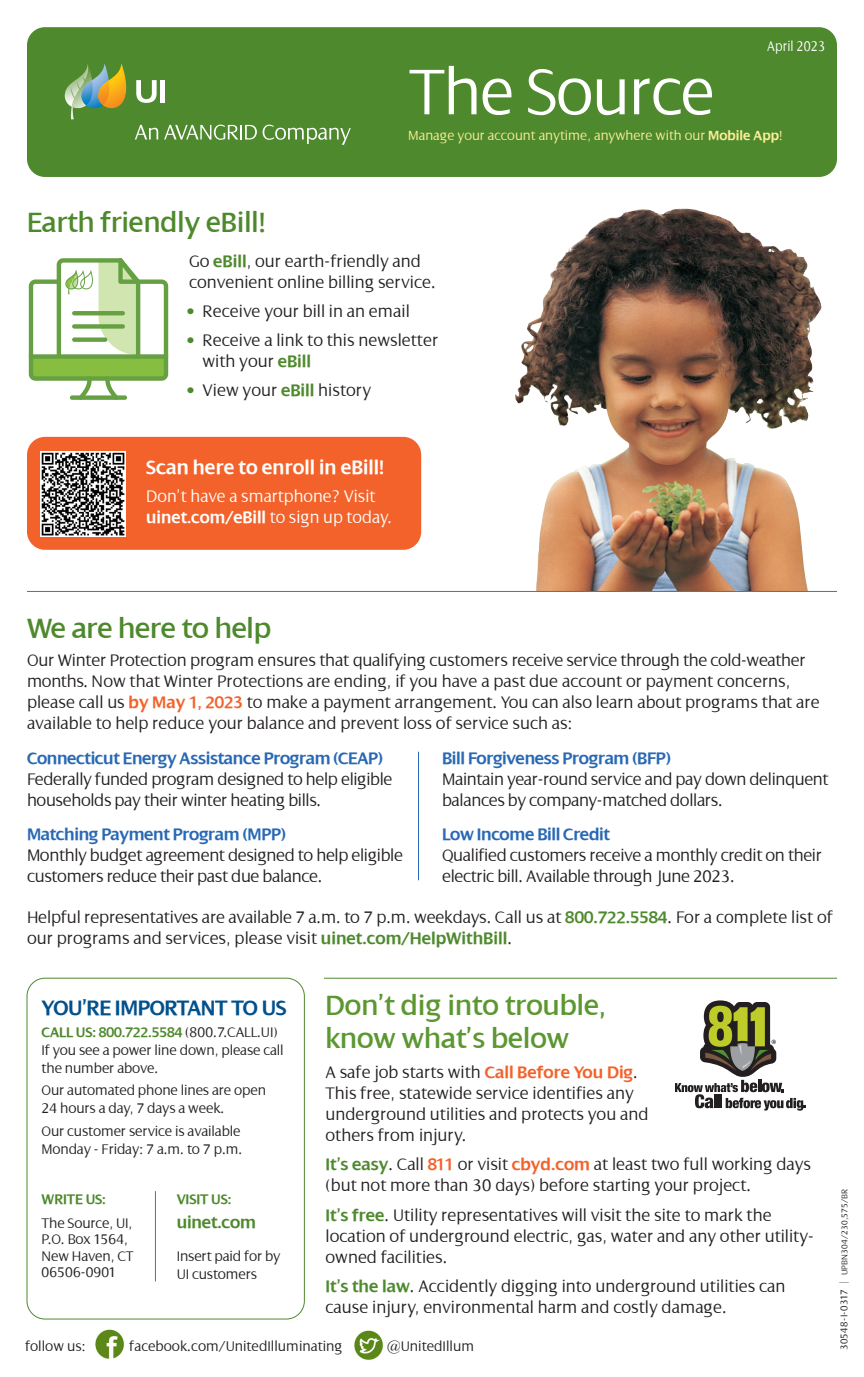
<style>
.page{position:relative;width:864px;height:1377px;background:#fff}
.page>*{position:absolute;margin:0;border:0;box-sizing:border-box;transform-origin:0 0}
.t1{font:300 69.45px "Dialog";letter-spacing:-.02em;color:#fff}
.t2{font:30px/33px "Dialog";color:#5c9731}
.t3{font:30px "Dialog";color:#4e892d}
.t4{font:600 22.5px "Dialog";letter-spacing:-.02em;color:#01518d}
.t5{font:600 21px "Dialog";color:#fff}
.t6{font:300 18px/21px "Dialog";color:#231f20}
.t7{font:300 18px/21px "Dialog";letter-spacing:-.02em;color:#231f20}
.t8{font:600 18px "Dialog";letter-spacing:-.02em;color:#2968b3}
.t9{font:300 18px/21.1px "Dialog";color:#fff}
.t10{font:600 18px "Dialog";letter-spacing:-.01em;color:#4e892d}
.t11{font:300 15px/18px "Dialog";letter-spacing:-.01em;color:#231f20}
.t12{font:600 15px "Dialog";letter-spacing:-.01em;color:#4e892d}
.t13{font:300 15px "Dialog";color:#fff;scale:.9 1}
.t14{font:300 14.25px "Dialog";color:#fcef97}
.t15{font:300 9px "Dialog";letter-spacing:.02em;color:#231f20}
.s1{font-weight:600}
.s2{font-weight:600;color:#4e892d}
.s3{color:#4e892d}
.s4{font-weight:600;color:#f2622a}
.s5{font-size:10.5px}
</style>
<div class="page">
<div style="left:27px;top:27px;width:810px;height:150px;background:#4e892d;border-radius:18px"></div>
<svg style="left:64px;top:63px;width:287px;height:82px"></svg>
<div style="left:160px;top:80px;width:5px;height:22px;background:#fff"></div>
<img style="left:93px;top:1328px;width:32px;height:32px;border-radius:16px">
<img style="left:353px;top:1329px;width:32px;height:32px;border-radius:16px">
<hr style="left:155px;top:1191px;width:1px;height:90px;background:#4e892d">
<div style="left:27px;top:437px;width:394px;height:113px;background:#f2622a;border-radius:18px"></div>
<img style="left:40px;top:451px;width:86px;height:86px">
<img style="left:515px;top:208px;width:293px;height:383px">
<svg style="left:29px;top:258px;width:139px;height:142px"></svg>
<hr style="left:27px;top:591px;width:810px;height:1px;background:#4e892d">
<div style="left:27px;top:978px;width:278px;height:341px;border:1px solid #4e892d;border-radius:18px"></div>
<svg style="left:675px;top:1000px;width:131px;height:111px"></svg>
<hr style="left:324px;top:978px;width:513px;height:1px;background:#4e892d">
<hr style="left:418px;top:752px;width:1px;height:128px;background:#2968b3">
<p class="t13" style="left:767px;top:38px;width:66px">April 2023</p>
<h1 class="t1" style="left:409px;top:54px;width:307px">The Source</h1>
<p class="t14" style="left:408px;top:128px;width:376px">Manage your account anytime, anywhere with our <span class="s1">Mobile App</span>!</p>
<h2 class="t3" style="left:27px;top:206px;width:240px">Earth friendly eBill!</h2>
<p class="t6" style="left:189px;top:251px;width:248px">Go <span class="s2">eBill</span>, our earth-friendly and convenient online billing service.</p>
<p class="t6" style="left:186px;top:301px;width:225px"><span class="s3">•</span> Receive your bill in an email</p>
<p class="t6" style="left:202px;top:330px;width:237px;text-indent:-16px"><span class="s3">•</span> Receive a link to this newsletter with your <span class="s2">eBill</span></p>
<p class="t6" style="left:186px;top:380px;width:186px"><span class="s3">•</span> View your <span class="s2">eBill</span> history</p>
<p class="t5" style="left:146px;top:456px;width:239px">Scan here to enroll in eBill!</p>
<p class="t9" style="left:146px;top:485px;width:247px">Don’t have a smartphone? Visit <span class="s1">uinet.com/eBill</span> to sign up today.</p>
<h2 class="t3" style="left:27px;top:613px;width:246px">We are here to help</h2>
<p class="t6" style="left:27px;top:650px;width:794px">Our Winter Protection program ensures that qualifying customers receive service through the cold-weather months. Now that Winter Protections are ending, if you have a past due account or payment concerns, please call us <span class="s4">by May 1, 2023</span> to make a payment arrangement. You can also learn about programs that are available to help reduce your balance and prevent loss of service such as:</p>
<p class="t8" style="left:27px;top:748px;width:357px">Connecticut Energy Assistance Program (CEAP)</p>
<p class="t7" style="left:27px;top:769px;width:367px">Federally funded program designed to help eligible households pay their winter heating bills.</p>
<p class="t8" style="left:27px;top:825px;width:260px">Matching Payment Program (MPP)</p>
<p class="t7" style="left:27px;top:845px;width:378px">Monthly budget agreement designed to help eligible customers reduce their past due balance.</p>
<p class="t8" style="left:442px;top:748px;width:230px">Bill Forgiveness Program (BFP)</p>
<p class="t7" style="left:442px;top:769px;width:388px">Maintain year-round service and pay down delinquent balances by company-matched dollars.</p>
<p class="t8" style="left:442px;top:825px;width:169px">Low Income Bill Credit</p>
<p class="t7" style="left:442px;top:845px;width:381px">Qualified customers receive a monthly credit on their electric bill. Available through June 2023.</p>
<p class="t6" style="left:27px;top:907px;width:807px">Helpful representatives are available 7 a.m. to 7 p.m. weekdays. Call us at <span class="s2">800.722.5584</span>. For a complete list of our programs and services, please visit <span class="s2">uinet.com/HelpWithBill</span>.</p>
<p class="t4" style="left:42px;top:995px;width:246px">YOU’RE IMPORTANT TO US</p>
<p class="t11" style="left:42px;top:1023px;width:244px"><span class="s2">CALL US: 800.722.5584</span> (800.7.CALL.UI)<br>If you see a power line down, please call the number above.</p>
<p class="t11" style="left:42px;top:1082px;width:226px">Our automated phone lines are open<br>24 hours a day, 7 days a week.</p>
<p class="t11" style="left:42px;top:1122px;width:202px">Our customer service is available<br>Monday - Friday: 7 a.m. to 7 p.m.</p>
<p class="t12" style="left:42px;top:1191px;width:66px">WRITE US:</p>
<p class="t11" style="left:42px;top:1215px;width:94px;line-height:16.5px">The Source, UI,<br>P.O. Box 1564,<br>New Haven, CT<br>06506-0901</p>
<p class="t12" style="left:177px;top:1191px;width:56px">VISIT US:</p>
<p class="t10" style="left:177px;top:1212px;width:81px">uinet.com</p>
<p class="t11" style="left:177px;top:1247px;width:105px">Insert paid for by<br>UI customers</p>
<h2 class="t2" style="left:325px;top:989px;width:282px">Don’t dig into trouble, know what’s below</h2>
<p class="t6" style="left:325px;top:1061px;width:325px">A safe job starts with <span class="s4">Call Before You Dig</span>.<br>This free, statewide service identifies any underground utilities and protects you and others from injury.</p>
<p class="t6" style="left:325px;top:1154px;width:487px"><span class="s2">It’s easy</span>. Call <span class="s4">811</span> or visit <span class="s4">cbyd.com</span> at least two full working days (but not more than 30 days) before starting your project.</p>
<p class="t6" style="left:325px;top:1205px;width:490px"><span class="s2">It’s free</span>. Utility representatives will visit the site to mark the location of underground electric, gas, water and any other utility&shy;owned facilities.</p>
<p class="t6" style="left:325px;top:1276px;width:462px"><span class="s2">It’s the law</span>. Accidently digging into underground utilities can cause injury, environmental harm and costly damage.</p>
<p class="t11" style="left:25px;top:1337px;width:62px">follow us:</p>
<p class="t11" style="left:129px;top:1337px;width:215px">facebook.com/UnitedIlluminating</p>
<p class="t11" style="left:387px;top:1337px;width:89px">@UnitedIllum</p>
<p class="t15" style="left:840px;top:1350px;width:162px;rotate:-90deg"><span class="s5">30548-I-0317 |</span> UPBN304/230,575/BR</p>
</div>
